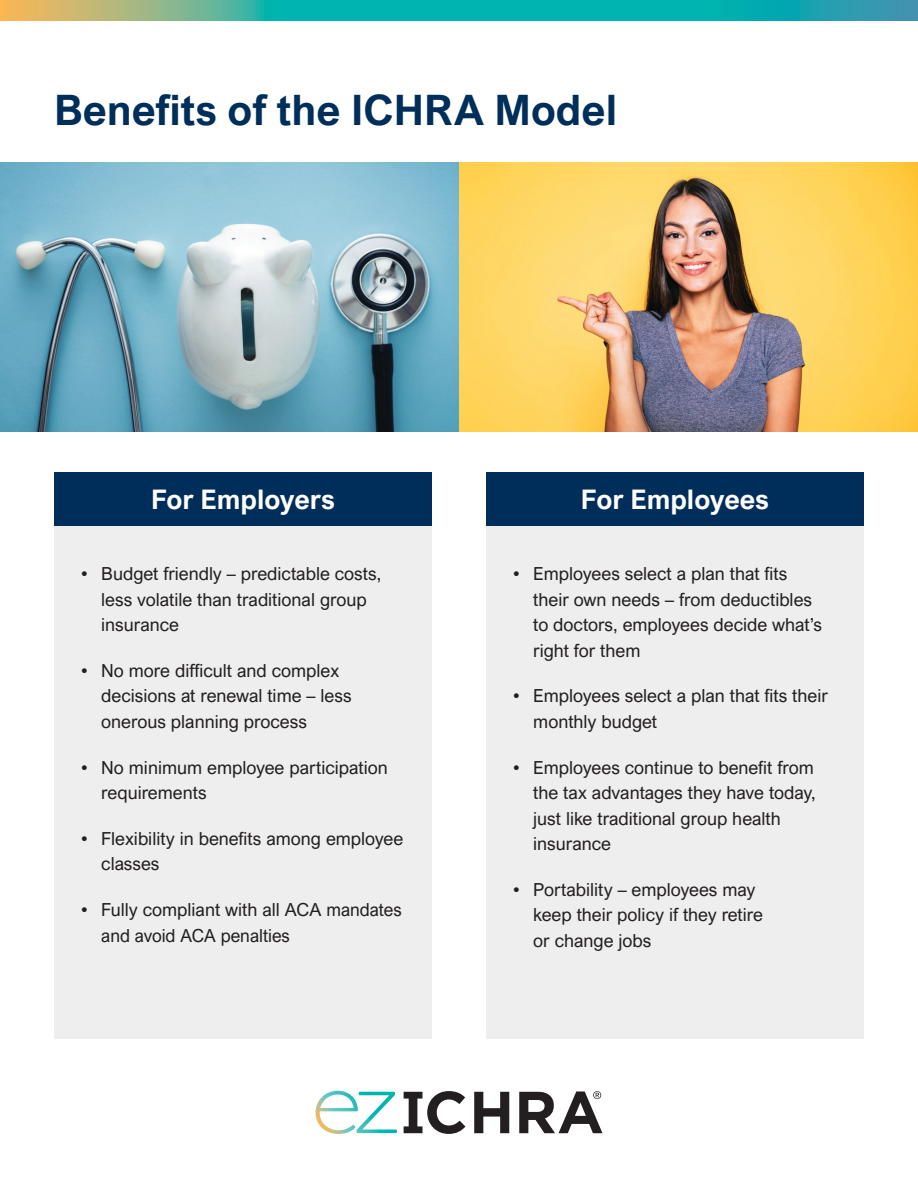
<style>
.page{position:relative;width:918px;height:1188px;background:#fff}
.page>*{position:absolute;margin:0;border:0;box-sizing:border-box;transform-origin:0 0}
.t1{font:700 42px "Arial Nova";color:#002e5a}
.t2{font:700 27px "Arial Nova";color:#fff}
.t3{font:18px/25.5px "Arial Nova";color:#231f20}
</style>
<div class="page">
<svg style="left:0;top:0;width:918px;height:20px;background:#34b1a2"></svg>
<svg style="left:316px;top:1091px;width:81px;height:43px"></svg>
<svg style="left:404px;top:1091px;width:61px;height:43px"></svg>
<svg style="left:474px;top:1092px;width:35px;height:41px"></svg>
<svg style="left:519px;top:1091px;width:83px;height:42px"></svg>
<div style="left:54px;top:472px;width:378px;height:54px;background:#002e5a"></div>
<div style="left:486px;top:472px;width:378px;height:54px;background:#002e5a"></div>
<div style="left:54px;top:526px;width:378px;height:514px;background:#eeeeef"></div>
<div style="left:486px;top:526px;width:378px;height:514px;background:#eeeeef"></div>
<img style="left:0;top:162px;width:918px;height:270px">
<p class="t1" style="left:54px;top:86px;width:565px">Benefits of the ICHRA Model</p>
<p class="t2" style="left:151px;top:484px;width:185px">For Employers</p>
<p class="t2" style="left:581px;top:484px;width:190px">For Employees</p>
<p class="t3" style="left:101px;top:561px;width:281px;text-indent:-20px">• Budget friendly – predictable costs, less volatile than traditional group insurance</p>
<p class="t3" style="left:101px;top:658px;width:252px;text-indent:-20px">• No more difficult and complex decisions at renewal time – less onerous planning process</p>
<p class="t3" style="left:101px;top:754px;width:288px;text-indent:-20px">• No minimum employee participation requirements</p>
<p class="t3" style="left:101px;top:826px;width:304px;text-indent:-20px">• Flexibility in benefits among employee classes</p>
<p class="t3" style="left:101px;top:897px;width:302px;text-indent:-20px">• Fully compliant with all ACA mandates and avoid ACA penalties</p>
<p class="t3" style="left:533px;top:561px;width:290px;text-indent:-20px">• Employees select a plan that fits their own needs – from deductibles to doctors, employees decide what’s right for them</p>
<p class="t3" style="left:533px;top:683px;width:296px;text-indent:-20px">• Employees select a plan that fits their monthly budget</p>
<p class="t3" style="left:533px;top:754px;width:284px;text-indent:-20px">• Employees continue to benefit from the tax advantages they have today, just like traditional group health insurance</p>
<p class="t3" style="left:533px;top:877px;width:231px;text-indent:-20px">• Portability – employees may keep their policy if they retire or change jobs</p>
</div>
